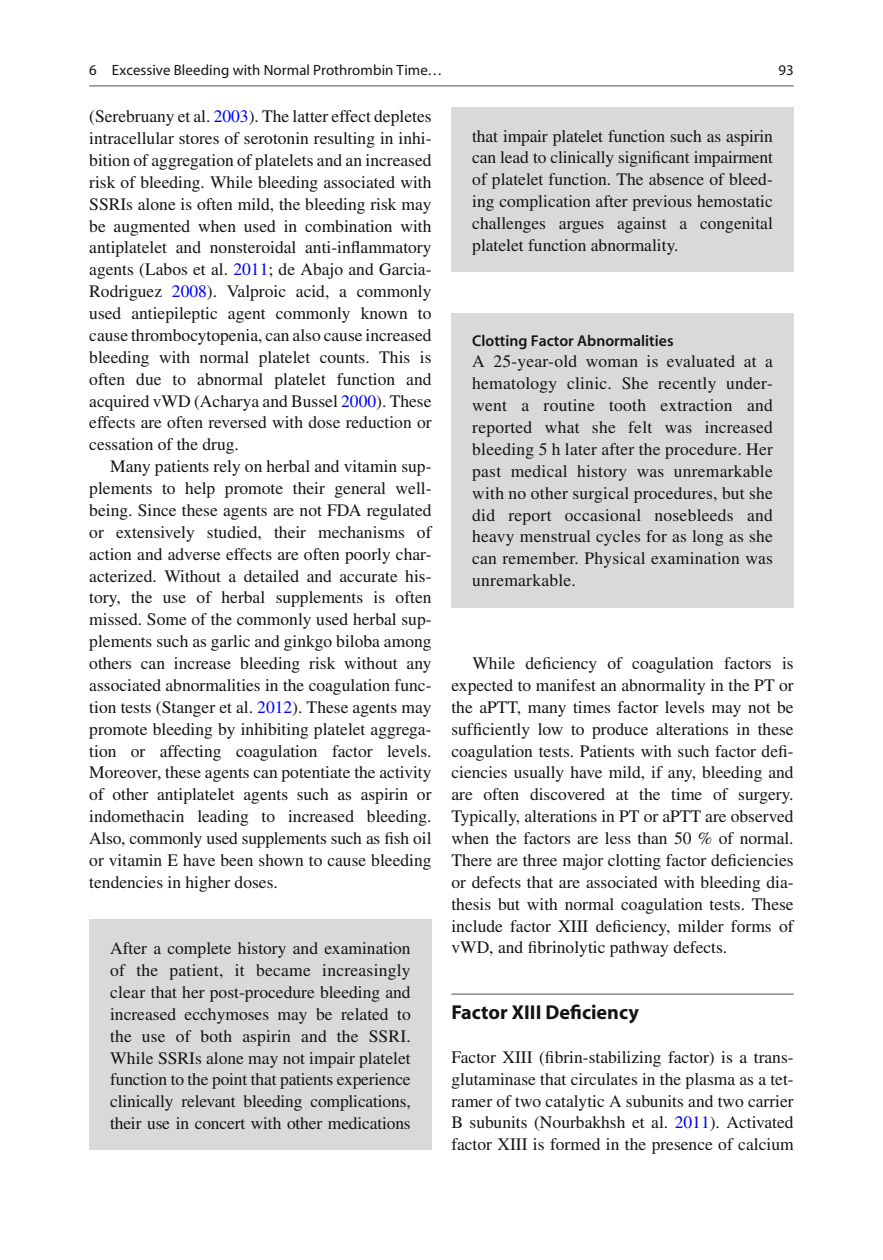
<style>
.page{position:relative;width:883px;height:1260px;background:#fff}
.page>*{position:absolute;margin:0;border:0;box-sizing:border-box;transform-origin:0 0}
.t1{font:700 20.12px "Myriad";color:#131413}
.t2{font:17.5px/21.9px "Times";color:#131413;text-align:justify}
.t3{font:600 15.75px "Myriad";color:#131413}
.t4{font:14.88px "Myriad";letter-spacing:.005em;color:#131413}
.s1{color:#00f}
</style>
<div class="page">
<hr style="left:451px;top:993px;width:343px;height:2px;background:#989898">
<div style="left:89px;top:920px;width:343px;height:230px;background:#d9d9d9"></div>
<div style="left:451px;top:107px;width:343px;height:165px;background:#d9d9d9"></div>
<div style="left:451px;top:313px;width:343px;height:295px;background:#d9d9d9"></div>
<hr style="left:89px;top:85px;width:705px;height:2px;background:#989898">
<p class="t4" style="left:89px;top:64px;width:355px">6 Excessive Bleeding with Normal Prothrombin Time…</p>
<p class="t4" style="left:779px;top:64px;width:17px">93</p>
<p class="t2" style="left:89px;top:107px;width:344px">(Serebruany et al. <span class="s1">2003</span> ). The latter effect depletes intracellular stores of serotonin resulting in inhi&shy;bition of aggregation of platelets and an increased risk of bleeding. While bleeding associated with SSRIs alone is often mild, the bleeding risk may be augmented when used in combination with antiplatelet and nonsteroidal anti-inflammatory agents (Labos et al. <span class="s1">2011</span> ; de Abajo and Garcia-Rodriguez <span class="s1">2008</span> ). Valproic acid, a commonly used antiepileptic agent commonly known to cause thrombocytopenia, can also cause increased bleeding with normal platelet counts. This is often due to abnormal platelet function and acquired vWD (Acharya and Bussel <span class="s1">2000</span> ). These effects are often reversed with dose reduction or cessation of the drug.</p>
<p class="t2" style="left:89px;top:457px;width:344px;text-indent:21px">Many patients rely on herbal and vitamin sup&shy;plements to help promote their general well&shy;being. Since these agents are not FDA regulated or extensively studied, their mechanisms of action and adverse effects are often poorly char&shy;acterized. Without a detailed and accurate his&shy;tory, the use of herbal supplements is often missed. Some of the commonly used herbal sup&shy;plements such as garlic and ginkgo biloba among others can increase bleeding risk without any associated abnormalities in the coagulation func&shy;tion tests (Stanger et al. <span class="s1">2012</span> ). These agents may promote bleeding by inhibiting platelet aggrega&shy;tion or affecting coagulation factor levels.<br>Moreover, these agents can potentiate the activity of other antiplatelet agents such as aspirin or indomethacin leading to increased bleeding.<br>Also, commonly used supplements such as fish oil or vitamin E have been shown to cause bleeding tendencies in higher doses.</p>
<p class="t2" style="left:110px;top:939px;width:302px">After a complete history and examination of the patient, it became increasingly clear that her post-procedure bleeding and increased ecchymoses may be related to the use of both aspirin and the SSRI.<br>While SSRIs alone may not impair platelet function to the point that patients experience clinically relevant bleeding complications, their use in concert with other medications</p>
<p class="t2" style="left:472px;top:126px;width:302px">that impair platelet function such as aspirin can lead to clinically significant impairment of platelet function. The absence of bleed&shy;ing complication after previous hemostatic challenges argues against a congenital platelet function abnormality.</p>
<p class="t3" style="left:472px;top:334px;width:203px">Clotting Factor Abnormalities</p>
<p class="t2" style="left:472px;top:352px;width:302px">A 25-year-old woman is evaluated at a hematology clinic. She recently under&shy;went a routine tooth extraction and reported what she felt was increased bleeding 5 h later after the procedure. Her past medical history was unremarkable with no other surgical procedures, but she did report occasional nosebleeds and heavy menstrual cycles for as long as she can remember. Physical examination was unremarkable.</p>
<p class="t2" style="left:451px;top:654px;width:344px;text-indent:21px">While deficiency of coagulation factors is expected to manifest an abnormality in the PT or the aPTT, many times factor levels may not be sufficiently low to produce alterations in these coagulation tests. Patients with such factor defi&shy;ciencies usually have mild, if any, bleeding and are often discovered at the time of surgery.<br>Typically, alterations in PT or aPTT are observed when the factors are less than 50 % of normal.<br>There are three major clotting factor deficiencies or defects that are associated with bleeding dia&shy;thesis but with normal coagulation tests. These include factor XIII deficiency, milder forms of vWD, and fibrinolytic pathway defects.</p>
<p class="t1" style="left:451px;top:1005px;width:189px">Factor XIII Deficiency</p>
<p class="t2" style="left:451px;top:1048px;width:344px">Factor XIII (fibrin-stabilizing factor) is a trans&shy;glutaminase that circulates in the plasma as a tet&shy;ramer of two catalytic A subunits and two carrier B subunits (Nourbakhsh et al. <span class="s1">2011</span> ). Activated factor XIII is formed in the presence of calcium</p>
</div>
